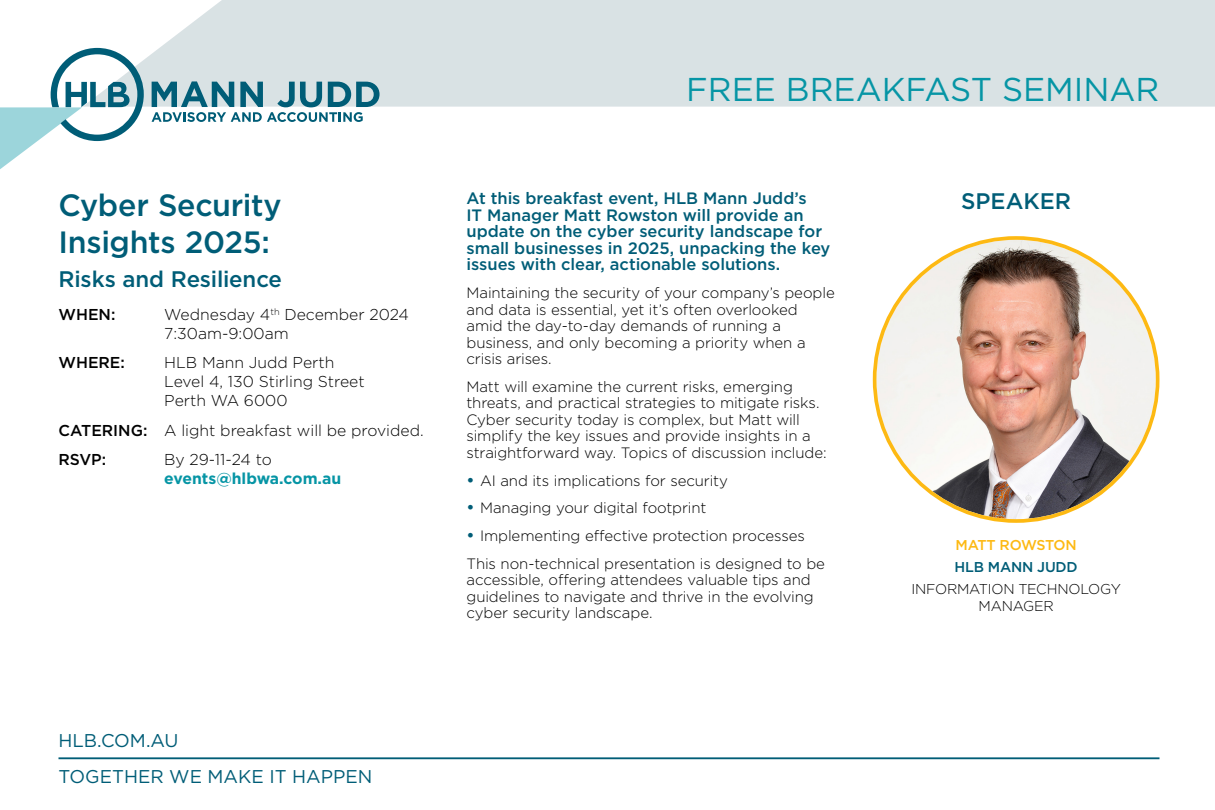
<style>
.page{position:relative;width:1215px;height:810px;background:#fff}
.page>*{position:absolute;margin:0;border:0;box-sizing:border-box;transform-origin:0 0}
.t1{font:33px "Gotham";color:#0695a5}
.t2{font:500 30.75px/37.5px "Gotham";letter-spacing:-.01em;color:#005d77}
.t3{font:500 22.5px "Gotham";letter-spacing:-.005em;color:#005d77}
.t4{font:18.45px "Gotham";color:#005d77}
.t5{font:500 16.5px/16.5px "Gotham";letter-spacing:-.005em;color:#005d77}
.t6{font:300 15.75px/18.9px "Gotham";color:#000}
.t7{font:700 15.75px "Gotham";color:#0695a5}
.t8{font:500 15.75px "Gotham";color:#000}
.t9{font:300 15px/16.5px "Gotham";letter-spacing:-.01em;color:#000}
.t10{font:300 14.25px/17.1px "Gotham";letter-spacing:-.02em;color:#000;text-align:center}
.t11{font:500 14.25px "Gotham";letter-spacing:-.03em;color:#fdb913}
.t12{font:500 14.25px "Gotham";letter-spacing:-.015em;color:#005d77}
.s1{font-weight:500}
.s2{font-weight:500;font-size:16.5px;color:#005d77}
</style>
<div class="page">
<div style="left:95px;top:0;width:1120px;height:107px;background:#d9e2e4"></div>
<svg style="left:0;top:48px;width:144px;height:121px"></svg>
<svg style="left:152px;top:81px;width:228px;height:41px"></svg>
<hr style="left:58px;top:757px;width:1102px;height:2px;background:#005d77">
<img style="left:876px;top:240px;width:280px;height:279px;border-radius:140px">
<h2 class="t2" style="left:58px;top:186px;width:225px">Cyber Security<br>Insights 2025:</h2>
<h3 class="t3" style="left:58px;top:264px;width:225px">Risks and Resilience</h3>
<p class="t8" style="left:58px;top:304px;width:58px">WHEN:</p>
<p class="t6" style="left:164px;top:305px;width:246px">Wednesday 4<sup>th</sup> December 2024<br>7:30am-9:00am</p>
<p class="t8" style="left:58px;top:353px;width:68px">WHERE:</p>
<p class="t6" style="left:164px;top:353px;width:202px">HLB Mann Judd Perth<br>Level 4, 130 Stirling Street<br>Perth WA 6000</p>
<p class="t6" style="left:58px;top:415px;width:367px;line-height:29.4px"><span class="s1">CATERING:</span> A light breakfast will be provided.<br><span class="s1">RSVP:</span></p>
<p class="t6" style="left:164px;top:450px;width:109px">By 29-11-24 to</p>
<p class="t7" style="left:164px;top:468px;width:179px">events@hlbwa.com.au</p>
<h1 class="t1" style="left:686px;top:68px;width:475px">FREE BREAKFAST SEMINAR</h1>
<p class="t5" style="left:466px;top:190px;width:365px">At this breakfast event, HLB Mann Judd’s<br>IT Manager Matt Rowston will provide an update on the cyber security landscape for small businesses in 2025, unpacking the key issues with clear, actionable solutions.</p>
<p class="t9" style="left:466px;top:284px;width:370px">Maintaining the security of your company’s people and data is essential, yet it’s often overlooked amid the day-to-day demands of running a business, and only becoming a priority when a crisis arises.</p>
<p class="t9" style="left:466px;top:378px;width:362px">Matt will examine the current risks, emerging threats, and practical strategies to mitigate risks.<br>Cyber security today is complex, but Matt will simplify the key issues and provide insights in a straightforward way. Topics of discussion include:</p>
<p class="t9" style="left:466px;top:472px;width:263px"><span class="s2">•</span> AI and its implications for security</p>
<p class="t9" style="left:466px;top:499px;width:241px"><span class="s2">•</span> Managing your digital footprint</p>
<p class="t9" style="left:466px;top:521px;width:360px;line-height:27.8px"><span class="s2">•</span> Implementing effective protection processes<br>This non-technical presentation is designed to be</p>
<p class="t9" style="left:466px;top:571px;width:349px">accessible, offering attendees valuable tips and guidelines to navigate and thrive in the evolving cyber security landscape.</p>
<h3 class="t3" style="left:961px;top:186px;width:111px">SPEAKER</h3>
<p class="t11" style="left:956px;top:535px;width:123px">MATT ROWSTON</p>
<p class="t12" style="left:955px;top:558px;width:125px">HLB MANN JUDD</p>
<p class="t10" style="left:911px;top:580px;width:211px">INFORMATION TECHNOLOGY<br>MANAGER</p>
<p class="t4" style="left:58px;top:729px;width:122px">HLB.COM.AU</p>
<p class="t4" style="left:58px;top:764px;width:315px">TOGETHER WE MAKE IT HAPPEN</p>
</div>
